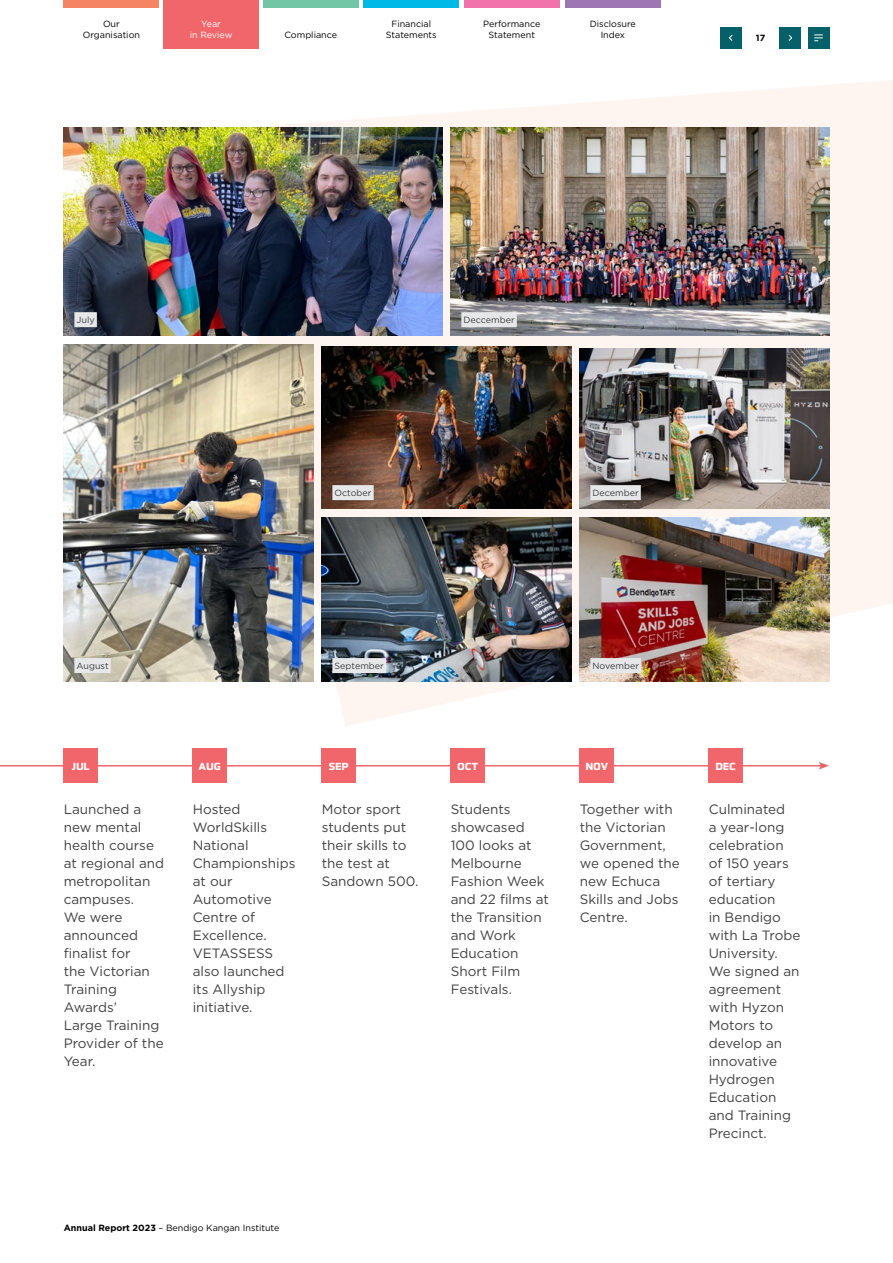
<style>
.page{position:relative;width:893px;height:1263px;background:#fff}
.page>*{position:absolute;margin:0;border:0;box-sizing:border-box;transform-origin:0 0}
.Body_Copy{font:13.5px/18px "Gotham";color:#414042}
.Headline{font:700 10.5px "Obvia Wide";letter-spacing:-.015em;color:#fff}
.t1{font:9px/10.5px "Gotham";color:#000;text-align:center}
.Body_Copy-2{font:9px "Gotham";color:#414042}
.t2{font:9px/10.5px "Gotham";color:#fff;text-align:center}
.t3{font:700 9px "Gotham";color:#000}
.s1{font-weight:700}
</style>
<div class="page">
<svg style="left:210px;top:80px;width:683px;height:646px;fill:#fef5f1"></svg>
<img style="left:64px;top:344px;width:249px;height:337px">
<img style="left:64px;top:128px;width:378px;height:208px">
<img style="left:451px;top:128px;width:378px;height:208px">
<img style="left:580px;top:348px;width:249px;height:160px">
<img style="left:322px;top:347px;width:249px;height:161px">
<img style="left:322px;top:517px;width:249px;height:164px">
<img style="left:580px;top:517px;width:249px;height:164px">
<hr style="left:0;top:765px;width:821px;height:1px;background:#f1666a">
<svg style="left:819px;top:762px;width:10px;height:7px"></svg>
<div style="left:64px;top:749px;width:34px;height:34px;background:#f1666a"></div>
<div style="left:193px;top:749px;width:34px;height:34px;background:#f1666a"></div>
<div style="left:322px;top:749px;width:34px;height:34px;background:#f1666a"></div>
<div style="left:580px;top:749px;width:34px;height:34px;background:#f1666a"></div>
<div style="left:451px;top:749px;width:34px;height:34px;background:#f1666a"></div>
<div style="left:709px;top:749px;width:34px;height:34px;background:#f1666a"></div>
<div style="left:74px;top:312px;width:23px;height:15px;background:#e6e7e8"></div>
<div style="left:461px;top:312px;width:56px;height:15px;background:#e6e7e8"></div>
<div style="left:74px;top:658px;width:37px;height:15px;background:#e6e7e8"></div>
<div style="left:332px;top:658px;width:54px;height:15px;background:#e6e7e8"></div>
<div style="left:590px;top:658px;width:51px;height:15px;background:#e6e7e8"></div>
<div style="left:332px;top:485px;width:42px;height:15px;background:#e6e7e8"></div>
<div style="left:590px;top:485px;width:51px;height:15px;background:#e6e7e8"></div>
<div style="left:720px;top:27px;width:21px;height:21px;background:#056069"></div>
<div style="left:780px;top:27px;width:21px;height:21px;background:#056069"></div>
<div style="left:808px;top:27px;width:21px;height:21px;background:#056069"></div>
<svg style="left:729px;top:34px;width:4px;height:7px"></svg>
<svg style="left:788px;top:34px;width:4px;height:7px"></svg>
<svg style="left:814px;top:35px;width:9px;height:6px"></svg>
<div style="left:263px;top:0;width:95px;height:7px;background:#72c6a5"></div>
<div style="left:364px;top:0;width:95px;height:7px;background:#00b9e7"></div>
<div style="left:464px;top:0;width:95px;height:7px;background:#f173ac"></div>
<div style="left:565px;top:0;width:95px;height:7px;background:#9e76b4"></div>
<div style="left:64px;top:0;width:95px;height:7px;background:#f58465"></div>
<div style="left:163px;top:0;width:96px;height:48px;background:#f1666a"></div>
<p class="t1" style="left:83px;top:19px;width:59px">Our<br>Organisation</p>
<p class="t1" style="left:284px;top:29px;width:54px">Compliance</p>
<p class="t1" style="left:386px;top:19px;width:52px">Financial<br>Statements</p>
<p class="t1" style="left:483px;top:19px;width:59px">Performance<br>Statement</p>
<p class="t1" style="left:590px;top:19px;width:48px">Disclosure<br>Index</p>
<p class="t2" style="left:190px;top:19px;width:44px">Year<br>in Review</p>
<p class="Body_Copy-2" style="left:77px;top:314px;width:20px">July</p>
<p class="Body_Copy-2" style="left:463px;top:314px;width:53px">Deccember</p>
<p class="Body_Copy-2" style="left:334px;top:487px;width:39px">October</p>
<p class="Body_Copy-2" style="left:592px;top:487px;width:48px">December</p>
<p class="Body_Copy-2" style="left:77px;top:660px;width:34px">August</p>
<p class="Body_Copy-2" style="left:334px;top:660px;width:51px">September</p>
<p class="Body_Copy-2" style="left:592px;top:660px;width:48px">November</p>
<p class="t3" style="left:756px;top:31px;width:11px">17</p>
<p class="Headline" style="left:72px;top:760px;width:20px">JUL</p>
<p class="Headline" style="left:199px;top:760px;width:24px">AUG</p>
<p class="Headline" style="left:329px;top:760px;width:22px">SEP</p>
<p class="Headline" style="left:457px;top:760px;width:23px">OCT</p>
<p class="Headline" style="left:585px;top:760px;width:24px">NOV</p>
<p class="Headline" style="left:715px;top:760px;width:22px">DEC</p>
<p class="Body_Copy" style="left:64px;top:800px;width:102px">Launched a new mental health course at regional and metropolitan campuses.<br>We were announced finalist for<br>the Victorian<br>Training<br>Awards’<br>Large Training<br>Provider of the<br>Year.</p>
<p class="Body_Copy" style="left:193px;top:800px;width:104px">Hosted<br>WorldSkills<br>National<br>Championships at our<br>Automotive<br>Centre of<br>Excellence.<br>VETASSESS also launched its Allyship initiative.</p>
<p class="Body_Copy" style="left:322px;top:800px;width:98px">Motor sport students put their skills to the test at<br>Sandown 500.</p>
<p class="Body_Copy" style="left:451px;top:800px;width:100px">Students showcased<br>100 looks at<br>Melbourne<br>Fashion Week and 22 films at the Transition and Work<br>Education<br>Short Film<br>Festivals.</p>
<p class="Body_Copy" style="left:580px;top:800px;width:102px">Together with the Victorian<br>Government, we opened the new Echuca<br>Skills and Jobs<br>Centre.</p>
<p class="Body_Copy" style="left:709px;top:800px;width:93px">Culminated<br>a year-long celebration of 150 years of tertiary education<br>in Bendigo with La Trobe<br>University.<br>We signed an agreement with Hyzon<br>Motors to develop an innovative<br>Hydrogen<br>Education and Training<br>Precinct.</p>
<p class="t1" style="left:64px;top:1222px;width:217px"><span class="s1">Annual Report 2023</span> – Bendigo Kangan Institute</p>
</div>
